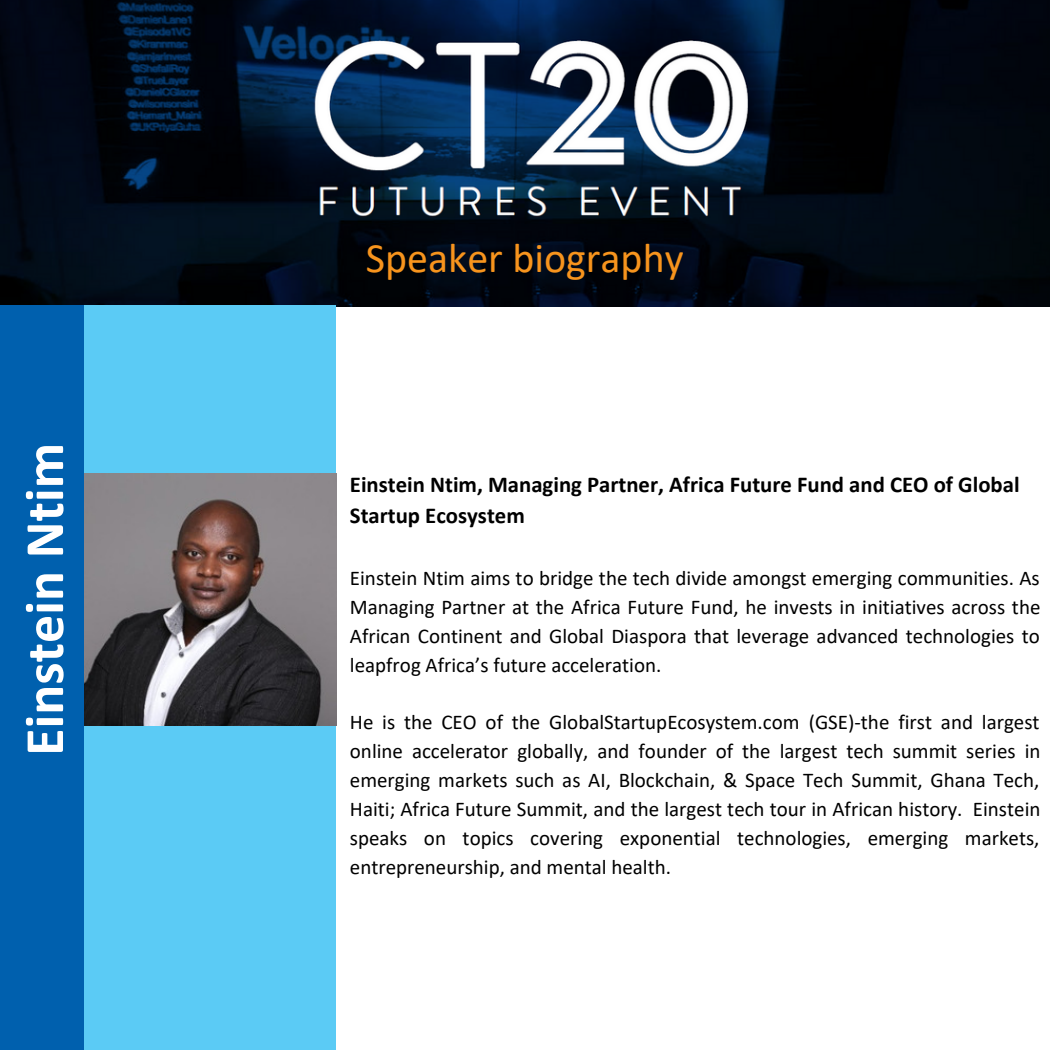
<style>
.page{position:relative;width:1050px;height:1050px;background:#fff}
.page>*{position:absolute;margin:0;border:0;box-sizing:border-box;transform-origin:0 0}
.t1{font:700 56px "Calibri";color:#fff}
.t2{font:42px "Calibri";color:#f7941d}
.t3{font:700 22.75px/31.5px "Calibri";color:#000}
.t4{font:21px/28.9px "Calibri";color:#000;text-align:justify}
</style>
<div class="page">
<img style="left:0;top:0;width:1050px;height:306px">
<div style="left:0;top:305px;width:336px;height:745px;background:#5bcbf5"></div>
<div style="left:0;top:305px;width:84px;height:745px;background:#0060ae"></div>
<img style="left:84px;top:473px;width:252px;height:252px">
<h1 class="t1" style="left:21px;top:756px;width:314px;rotate:-90deg">Einstein Ntim</h1>
<h2 class="t2" style="left:366px;top:240px;width:319px">Speaker biography</h2>
<p class="t3" style="left:350px;top:470px;width:671px">Einstein Ntim, Managing Partner, Africa Future Fund and CEO of Global<br>Startup Ecosystem</p>
<p class="t4" style="left:350px;top:565px;width:692px">Einstein Ntim aims to bridge the tech divide amongst emerging communities. As Managing Partner at the Africa Future Fund, he invests in initiatives across the African Continent and Global Diaspora that leverage advanced technologies to leapfrog Africa’s future acceleration.</p>
<p class="t4" style="left:350px;top:710px;width:692px">He is the CEO of the GlobalStartupEcosystem.com (GSE)-the first and largest online accelerator globally, and founder of the largest tech summit series in emerging markets such as AI, Blockchain, &amp; Space Tech Summit, Ghana Tech, Haiti; Africa Future Summit, and the largest tech tour in African history. Einstein speaks on topics covering exponential technologies, emerging markets, entrepreneurship, and mental health.</p>
</div>
